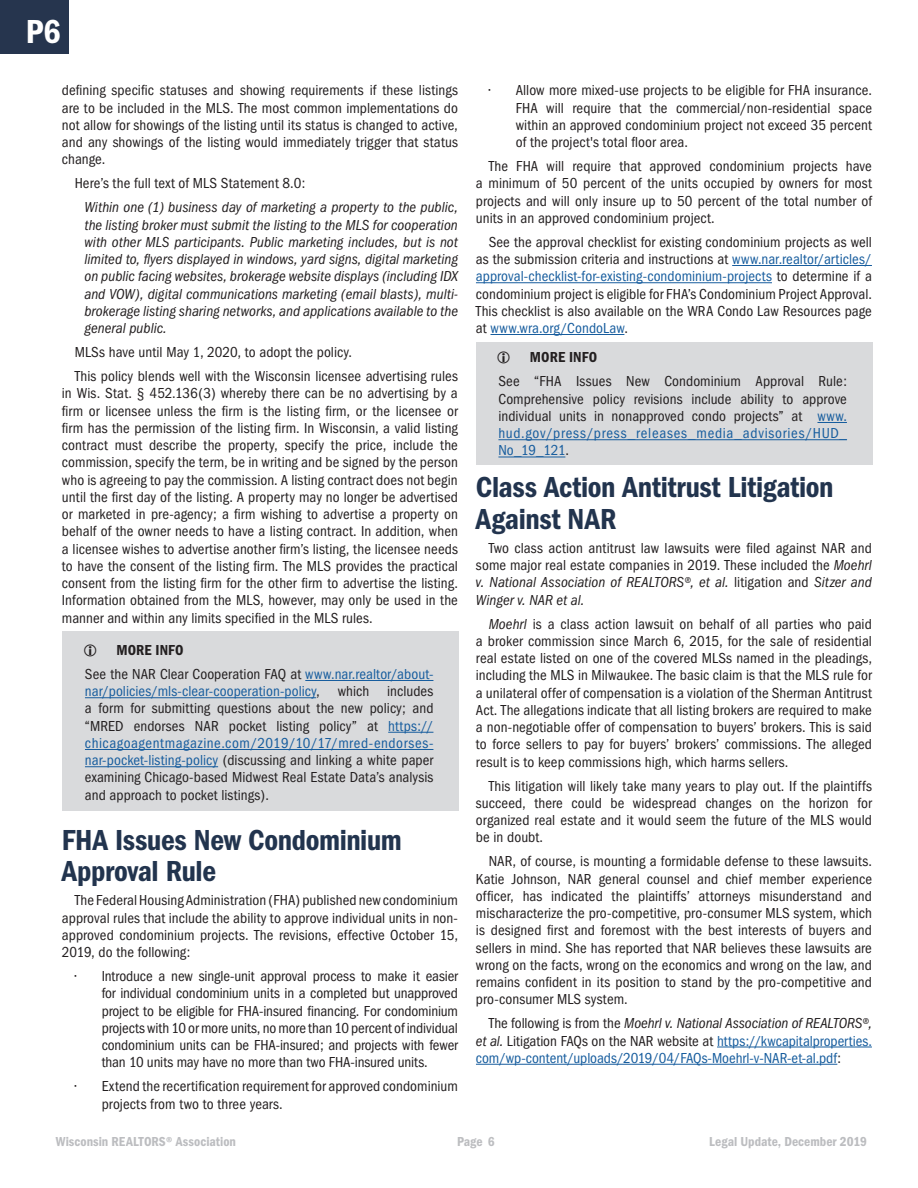
<style>
.page{position:relative;width:918px;height:1188px;background:#fff}
.page>*{position:absolute;margin:0;border:0;box-sizing:border-box;transform-origin:0 0}
.Article_Call_Out{font:600 condensed 34.5px "Franklin Gothic";color:#fff}
.Legal_Update-Title{font:600 condensed 30px/31.5px "Franklin Gothic";letter-spacing:-.015em;color:#22344e}
.Legal_Update-Body{font:condensed 15px/17.2px "Franklin Gothic";letter-spacing:.005em;color:#231f20;text-align:justify}
.Legal_Update-Body-2{font:italic condensed 15px/17.2px "Franklin Gothic";color:#231f20;text-align:justify}
.Legal_Update-Body-3{font:condensed 15px/17.2px "Franklin Gothic";letter-spacing:-.005em;color:#175d9e;text-align:justify}
.Realtor_Practice_Tip{font:600 condensed 15px "Franklin Gothic";letter-spacing:.005em;color:#231f20}
.t1{font:600 condensed 13.5px "Franklin Gothic";color:#bcbdc0}
.s1{color:#175d9e}
.s2{font-style:italic}
.s3{color:#231f20}
.s4{font-style:italic;color:#231f20}
</style>
<div class="page">
<hr style="left:732px;top:265px;width:140px;height:1px;background:#175d9e">
<hr style="left:476px;top:282px;width:296px;height:1px;background:#175d9e">
<hr style="left:491px;top:334px;width:133px;height:1px;background:#175d9e">
<hr style="left:717px;top:1047px;width:155px;height:1px;background:#175d9e">
<hr style="left:476px;top:1064px;width:361px;height:1px;background:#175d9e">
<div style="left:0;top:0;width:69px;height:54px;background:#26354e"></div>
<div style="left:62px;top:632px;width:397px;height:180px;background:#d9dadc"></div>
<hr style="left:305px;top:680px;width:128px;height:1px;background:#175d9e">
<hr style="left:85px;top:697px;width:231px;height:1px;background:#175d9e">
<hr style="left:388px;top:732px;width:45px;height:1px;background:#175d9e">
<hr style="left:85px;top:749px;width:348px;height:1px;background:#175d9e">
<hr style="left:85px;top:766px;width:133px;height:1px;background:#175d9e">
<div style="left:476px;top:342px;width:396px;height:123px;background:#d9dadc"></div>
<hr style="left:817px;top:422px;width:30px;height:1px;background:#175d9e">
<hr style="left:498px;top:439px;width:349px;height:1px;background:#175d9e">
<hr style="left:498px;top:457px;width:67px;height:1px;background:#175d9e">
<p class="Article_Call_Out" style="left:26px;top:12px;width:37px">P6</p>
<p class="Legal_Update-Body" style="left:62px;top:82px;width:398px">defining specific statuses and showing requirements if these listings are to be included in the MLS. The most common implementations do not allow for showings of the listing until its status is changed to active, and any showings of the listing would immediately trigger that status change.</p>
<p class="Legal_Update-Body" style="left:75px;top:175px;width:232px">Here’s the full text of MLS Statement 8.0:</p>
<p class="Legal_Update-Body-2" style="left:84px;top:199px;width:375px">Within one (1) business day of marketing a property to the public, the listing broker must submit the listing to the MLS for cooperation with other MLS participants. Public marketing includes, but is not limited to, flyers displayed in windows, yard signs, digital marketing on public facing websites, brokerage website displays (including IDX and VOW), digital communications marketing (email blasts), multi&shy;brokerage listing sharing networks, and applications available to the general public.</p>
<p class="Legal_Update-Body" style="left:75px;top:344px;width:279px">MLSs have until May 1, 2020, to adopt the policy.</p>
<p class="Legal_Update-Body" style="left:62px;top:368px;width:398px;text-indent:13px">This policy blends well with the Wisconsin licensee advertising rules in Wis. Stat. § 452.136(3) whereby there can be no advertising by a firm or licensee unless the firm is the listing firm, or the licensee or firm has the permission of the listing firm. In Wisconsin, a valid listing contract must describe the property, specify the price, include the commission, specify the term, be in writing and be signed by the person who is agreeing to pay the commission. A listing contract does not begin until the first day of the listing. A property may no longer be advertised or marketed in pre-agency; a firm wishing to advertise a property on behalf of the owner needs to have a listing contract. In addition, when a licensee wishes to advertise another firm’s listing, the licensee needs to have the consent of the listing firm. The MLS provides the practical consent from the listing firm for the other firm to advertise the listing.<br>Information obtained from the MLS, however, may only be used in the manner and within any limits specified in the MLS rules.</p>
<p class="Realtor_Practice_Tip" style="left:116px;top:641px;width:69px">MORE INFO</p>
<p class="Legal_Update-Body" style="left:85px;top:666px;width:350px">See the NAR Clear Cooperation FAQ at <span class="s1">www.nar.realtor/about&shy;nar/policies/mls-clear-cooperation-policy</span>, which includes a form for submitting questions about the new policy; and “MRED endorses NAR pocket listing policy” at <span class="s1">https:// chicagoagentmagazine.com/2019/10/17/mred-endorses&shy;nar-pocket-listing-policy</span> (discussing and linking a white paper examining Chicago-based Midwest Real Estate Data’s analysis and approach to pocket listings).</p>
<p class="Legal_Update-Title" style="left:62px;top:824px;width:341px">FHA Issues New Condominium<br>Approval Rule</p>
<p class="Legal_Update-Body" style="left:62px;top:892px;width:398px;text-indent:13px">The Federal Housing Administration (FHA) published new condominium approval rules that include the ability to approve individual units in non&shy;approved condominium projects. The revisions, effective October 15, 2019, do the following:</p>
<p class="Legal_Update-Body" style="left:102px;top:968px;width:358px;text-indent:-27px">• Introduce a new single-unit approval process to make it easier for individual condominium units in a completed but unapproved project to be eligible for FHA-insured financing. For condominium projects with 10 or more units, no more than 10 percent of individual condominium units can be FHA-insured; and projects with fewer than 10 units may have no more than two FHA-insured units.</p>
<p class="Legal_Update-Body" style="left:102px;top:1078px;width:358px;text-indent:-27px">• Extend the recertification requirement for approved condominium projects from two to three years.</p>
<p class="Legal_Update-Body" style="left:516px;top:82px;width:358px;text-indent:-27px">• Allow more mixed-use projects to be eligible for FHA insurance.<br>FHA will require that the commercial/non-residential space within an approved condominium project not exceed 35 percent of the project's total floor area.</p>
<p class="Legal_Update-Body" style="left:476px;top:158px;width:398px;text-indent:13px">The FHA will require that approved condominium projects have a minimum of 50 percent of the units occupied by owners for most projects and will only insure up to 50 percent of the total number of units in an approved condominium project.</p>
<p class="Legal_Update-Body" style="left:476px;top:233px;width:398px;text-indent:13px">See the approval checklist for existing condominium projects as well as the submission criteria and instructions at <span class="s1">www.nar.realtor/articles/ approval-checklist-for-existing-condominium-projects</span> to determine if a condominium project is eligible for FHA’s Condominium Project Approval.<br>This checklist is also available on the WRA Condo Law Resources page at <span class="s1">www.wra.org/CondoLaw</span>.</p>
<p class="Realtor_Practice_Tip" style="left:530px;top:349px;width:69px">MORE INFO</p>
<p class="Legal_Update-Body" style="left:498px;top:373px;width:350px">See “FHA Issues New Condominium Approval Rule:<br>Comprehensive policy revisions include ability to approve individual units in nonapproved condo projects” at <span class="s1">www. hud.gov/press/press_releases_media_advisories/HUD_ No_19_121</span>.</p>
<p class="Legal_Update-Title" style="left:476px;top:472px;width:359px">Class Action Antitrust Litigation<br>Against NAR</p>
<p class="Legal_Update-Body" style="left:476px;top:539px;width:397px;text-indent:13px">Two class action antitrust law lawsuits were filed against NAR and some major real estate companies in 2019. These included the <span class="s2">Moehrl v. National Association of REALTORS®, et al.</span> litigation and <span class="s2">Sitzer and Winger v. NAR et al.</span></p>
<p class="Legal_Update-Body" style="left:476px;top:615px;width:398px;text-indent:13px"><span class="s2">Moehrl</span> is a class action lawsuit on behalf of all parties who paid a broker commission since March 6, 2015, for the sale of residential real estate listed on one of the covered MLSs named in the pleadings, including the MLS in Milwaukee. The basic claim is that the MLS rule for a unilateral offer of compensation is a violation of the Sherman Antitrust Act. The allegations indicate that all listing brokers are required to make a non-negotiable offer of compensation to buyers’ brokers. This is said to force sellers to pay for buyers’ brokers’ commissions. The alleged result is to keep commissions high, which harms sellers.</p>
<p class="Legal_Update-Body" style="left:476px;top:777px;width:398px;text-indent:13px">This litigation will likely take many years to play out. If the plaintiffs succeed, there could be widespread changes on the horizon for organized real estate and it would seem the future of the MLS would be in doubt.</p>
<p class="Legal_Update-Body" style="left:476px;top:853px;width:398px;text-indent:13px">NAR, of course, is mounting a formidable defense to these lawsuits.<br>Katie Johnson, NAR general counsel and chief member experience officer, has indicated the plaintiffs’ attorneys misunderstand and mischaracterize the pro-competitive, pro-consumer MLS system, which is designed first and foremost with the best interests of buyers and sellers in mind. She has reported that NAR believes these lawsuits are wrong on the facts, wrong on the economics and wrong on the law, and remains confident in its position to stand by the pro-competitive and pro-consumer MLS system.</p>
<p class="Legal_Update-Body-3" style="left:476px;top:1015px;width:398px;text-indent:13px"><span class="s3">The following is from the</span> <span class="s4">Moehrl v. National Association of REALTORS®, et al.</span> <span class="s3">Litigation FAQs on the NAR website at</span> https://kwcapitalproperties. com/wp-content/uploads/2019/04/FAQs-Moehrl-v-NAR-et-al.pdf<span class="s3">:</span></p>
<p class="t1" style="left:56px;top:1133px;width:182px">Wisconsin REALTORS® Association</p>
<p class="t1" style="left:457px;top:1133px;width:39px">Page 6</p>
<p class="t1" style="left:709px;top:1133px;width:159px">Legal Update, December 2019</p>
</div>
